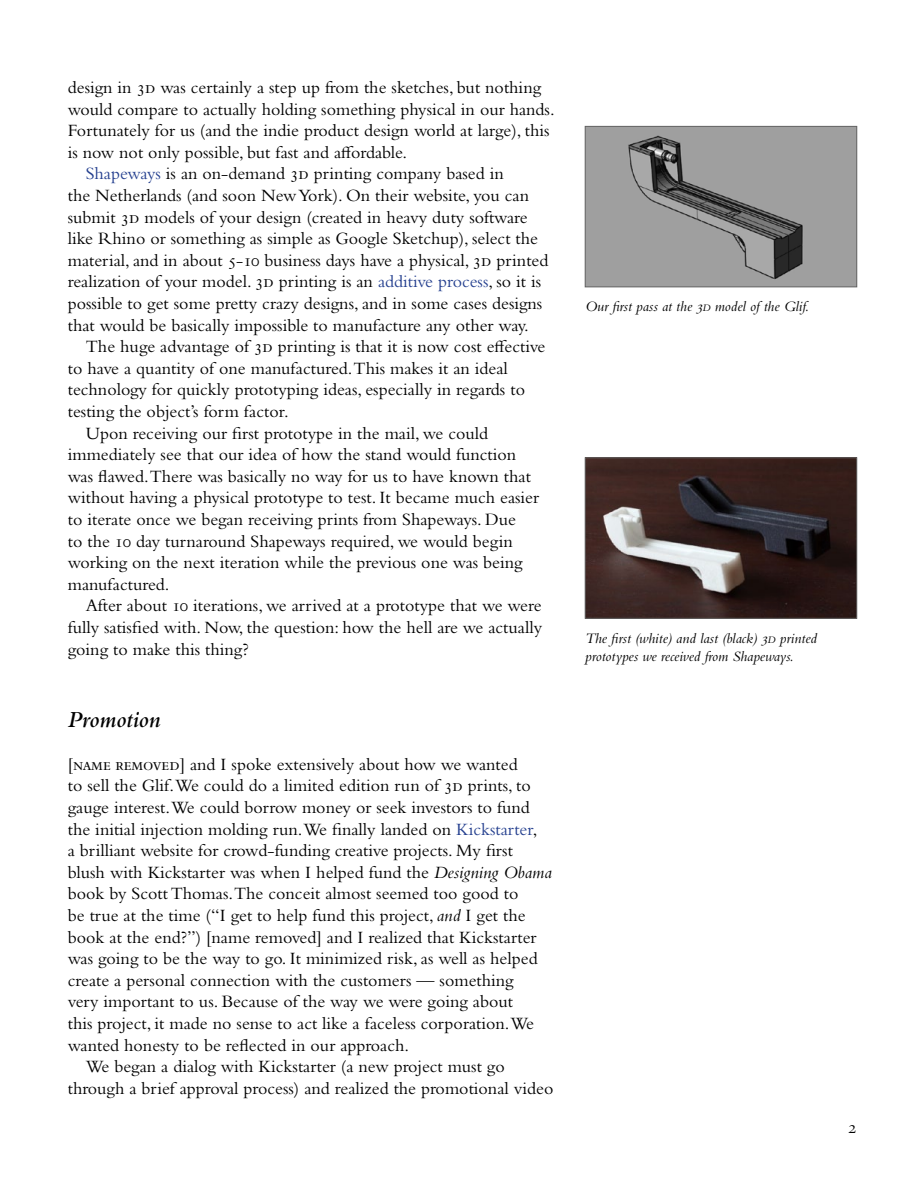
<style>
.page{position:relative;width:918px;height:1188px;background:#fff}
.page>*{position:absolute;margin:0;border:0;box-sizing:border-box;transform-origin:0 0}
.t1{font:italic 600 24px "Bembo Std";color:#000}
.t2{font:18px "Bembo Std";color:#000}
.t3{font:18px "Bembo Std";letter-spacing:-.02em;color:#000}
.t4{font:italic 15px/18px "Bembo Std";color:#000}
.s1{color:#25408f}
.s2{font-style:italic}
.s3{font-size:10.5px}
</style>
<div class="page">
<img style="left:587px;top:459px;width:268px;height:158px">
<div style="left:585px;top:457px;width:272px;height:162px;border:1px solid #646464"></div>
<img style="left:587px;top:128px;width:268px;height:157px">
<div style="left:585px;top:126px;width:272px;height:161px;border:1px solid #646464"></div>
<p class="t2" style="left:68px;top:77px;width:475px">design in 3d was certainly a step up from the sketches, but nothing</p>
<p class="t2" style="left:68px;top:99px;width:488px">would compare to actually holding something physical in our hands.</p>
<p class="t2" style="left:68px;top:120px;width:483px">Fortunately for us (and the indie product design world at large), this</p>
<p class="t2" style="left:68px;top:142px;width:341px">is now not only possible, but fast and affordable.</p>
<p class="t2" style="left:86px;top:163px;width:420px"><span class="s1">Shapeways</span> is an on-demand 3d printing company based in</p>
<p class="t2" style="left:68px;top:185px;width:463px">the Netherlands (and soon New York). On their website, you can</p>
<p class="t2" style="left:68px;top:207px;width:461px">submit 3d models of your design (created in heavy duty software</p>
<p class="t2" style="left:68px;top:228px;width:472px">like Rhino or something as simple as Google Sketchup), select the</p>
<p class="t2" style="left:68px;top:250px;width:482px">material, and in about 5-10 business days have a physical, 3d printed</p>
<p class="t2" style="left:68px;top:271px;width:475px">realization of your model. 3d printing is an <span class="s1">additive process</span>, so it is</p>
<p class="t2" style="left:68px;top:293px;width:476px">possible to get some pretty crazy designs, and in some cases designs</p>
<p class="t2" style="left:68px;top:315px;width:463px">that would be basically impossible to manufacture any other way.</p>
<p class="t2" style="left:86px;top:336px;width:461px">The huge advantage of 3d printing is that it is now cost effective</p>
<p class="t2" style="left:68px;top:358px;width:442px">to have a quantity of one manufactured.This makes it an ideal</p>
<p class="t2" style="left:68px;top:379px;width:459px">technology for quickly prototyping ideas, especially in regards to</p>
<p class="t2" style="left:68px;top:401px;width:222px">testing the object’s form factor.</p>
<p class="t2" style="left:86px;top:423px;width:404px">Upon receiving our first prototype in the mail, we could</p>
<p class="t2" style="left:68px;top:444px;width:450px">immediately see that our idea of how the stand would function</p>
<p class="t2" style="left:68px;top:466px;width:465px">was flawed.There was basically no way for us to have known that</p>
<p class="t2" style="left:68px;top:487px;width:473px">without having a physical prototype to test. It became much easier</p>
<p class="t2" style="left:68px;top:509px;width:450px">to iterate once we began receiving prints from Shapeways. Due</p>
<p class="t2" style="left:68px;top:531px;width:446px">to the 10 day turnaround Shapeways required, we would begin</p>
<p class="t2" style="left:68px;top:552px;width:456px">working on the next iteration while the previous one was being</p>
<p class="t2" style="left:68px;top:574px;width:103px">manufactured.</p>
<p class="t2" style="left:86px;top:595px;width:457px">After about 10 iterations, we arrived at a prototype that we were</p>
<p class="t2" style="left:68px;top:617px;width:476px">fully satisfied with. Now, the question: how the hell are we actually</p>
<p class="t2" style="left:68px;top:639px;width:182px">going to make this thing?</p>
<h1 class="t1" style="left:68px;top:706px;width:94px">Promotion</h1>
<p class="t3" style="left:68px;top:754px;width:451px">[name removed] and I spoke extensively about how we wanted</p>
<p class="t2" style="left:68px;top:775px;width:465px">to sell the Glif.We could do a limited edition run of 3d prints, to</p>
<p class="t2" style="left:68px;top:797px;width:464px">gauge interest.We could borrow money or seek investors to fund</p>
<p class="t2" style="left:68px;top:819px;width:471px">the initial injection molding run.We finally landed on <span class="s1">Kickstarter</span>,</p>
<p class="t2" style="left:68px;top:840px;width:447px">a brilliant website for crowd-funding creative projects. My first</p>
<p class="t2" style="left:68px;top:862px;width:485px">blush with Kickstarter was when I helped fund the <span class="s2">Designing Obama</span></p>
<p class="t2" style="left:68px;top:883px;width:452px">book by Scott Thomas.The conceit almost seemed too good to</p>
<p class="t2" style="left:68px;top:905px;width:459px">be true at the time (“I get to help fund this project, <span class="s2">and</span> I get the</p>
<p class="t2" style="left:68px;top:927px;width:470px">book at the end?”) [name removed] and I realized that Kickstarter</p>
<p class="t2" style="left:68px;top:948px;width:471px">was going to be the way to go. It minimized risk, as well as helped</p>
<p class="t2" style="left:68px;top:970px;width:447px">create a personal connection with the customers — something</p>
<p class="t2" style="left:68px;top:991px;width:447px">very important to us. Because of the way we were going about</p>
<p class="t2" style="left:68px;top:1013px;width:468px">this project, it made no sense to act like a faceless corporation.We</p>
<p class="t2" style="left:68px;top:1035px;width:343px">wanted honesty to be reflected in our approach.</p>
<p class="t2" style="left:86px;top:1056px;width:421px">We began a dialog with Kickstarter (a new project must go</p>
<p class="t2" style="left:68px;top:1078px;width:487px">through a brief approval process) and realized the promotional video</p>
<p class="t4" style="left:585px;top:297px;width:226px">Our first pass at the 3<span class="s3">d</span> model of the Glif.</p>
<p class="t4" style="left:585px;top:629px;width:233px">The first (white) and last (black) 3<span class="s3">d</span> printed prototypes we received from Shapeways.</p>
<p class="t2" style="left:848px;top:1117px;width:10px">2</p>
</div>
